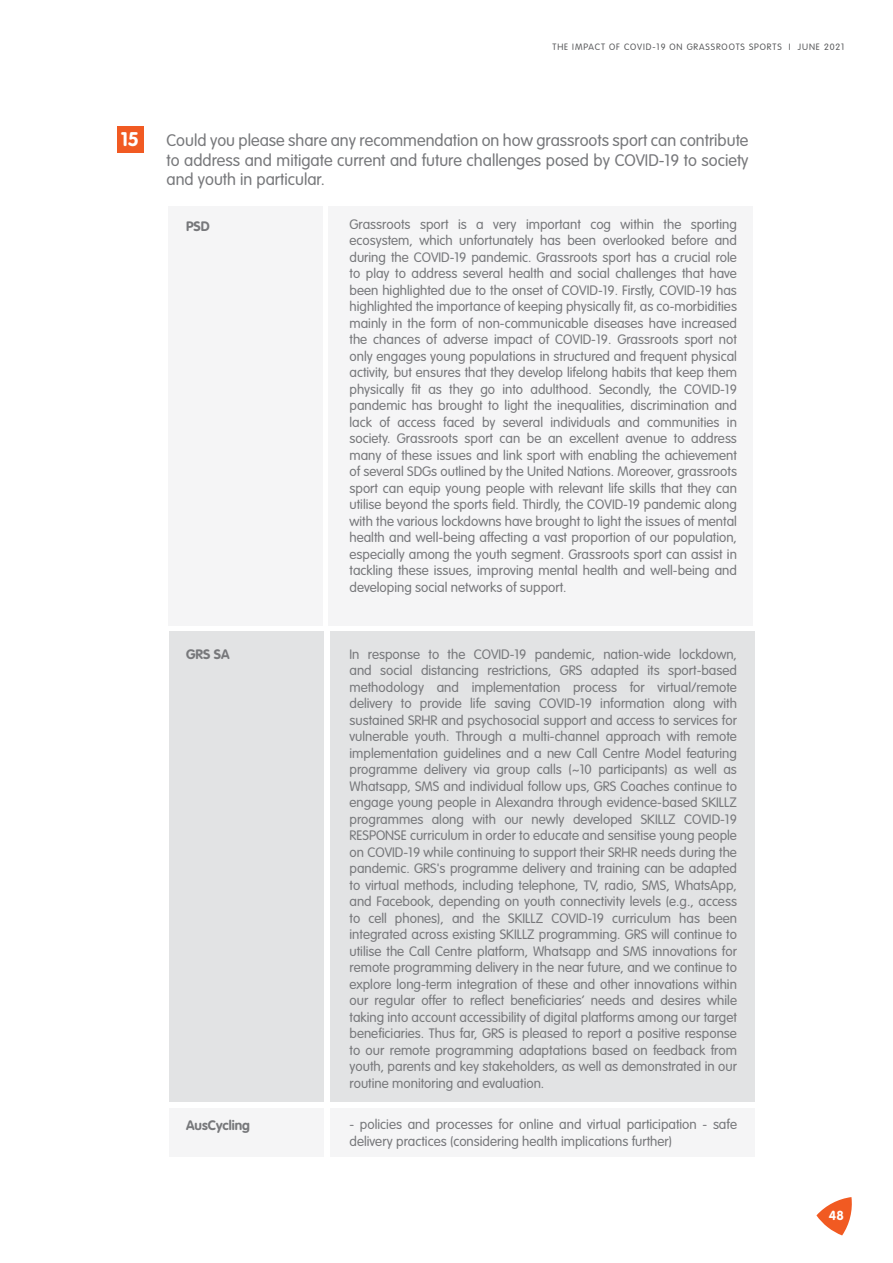
<style>
.page{position:relative;width:893px;height:1263px;background:#fff}
.page>*{position:absolute;margin:0;border:0;box-sizing:border-box;transform-origin:0 0}
.H1_number{font:700 19.5px "VAG Rounded Std";color:#fff}
.H1_number-2{font:300 16.5px/19.5px "VAG Rounded Std";color:#77787b;text-align:justify}
.H1_number-3{font:300 13.5px/16.5px "VAG Rounded Std";color:#77787b;text-align:justify}
.H1_number-4{font:700 13.5px "VAG Rounded Std";color:#77787b}
.t1{font:700 12.9px "VAG Rounded Std";color:#fff}
.t2{font:300 9px "VAG Rounded LT";letter-spacing:.1em;color:#58595b}
</style>
<div class="page">
<svg style="left:816px;top:1197px;width:36px;height:38px"></svg>
<div style="left:168px;top:207px;width:154px;height:419px;background:#f5f5f6"></div>
<div style="left:170px;top:1108px;width:154px;height:48px;background:#f5f5f6"></div>
<div style="left:170px;top:631px;width:154px;height:471px;background:#dcddde"></div>
<div style="left:328px;top:207px;width:425px;height:419px;background:#f5f5f6"></div>
<div style="left:330px;top:1108px;width:424px;height:48px;background:#f5f5f6"></div>
<div style="left:330px;top:631px;width:424px;height:471px;background:#dcddde"></div>
<div style="left:117px;top:126px;width:26px;height:26px;background:#f15a22"></div>
<p class="t2" style="left:552px;top:42px;width:293px">THE IMPACT OF COVID-19 ON GRASSROOTS SPORTS I JUNE 2021</p>
<p class="H1_number" style="left:121px;top:128px;width:20px">15</p>
<p class="H1_number-2" style="left:166px;top:131px;width:584px">Could you please share any recommendation on how grassroots sport can contribute to address and mitigate current and future challenges posed by COVID-19 to society and youth in particular.</p>
<p class="H1_number-4" style="left:186px;top:218px;width:25px">PSD</p>
<p class="H1_number-4" style="left:186px;top:646px;width:45px">GRS SA</p>
<p class="H1_number-4" style="left:186px;top:1117px;width:66px">AusCycling</p>
<p class="H1_number-3" style="left:350px;top:216px;width:389px">Grassroots sport is a very important cog within the sporting ecosystem, which unfortunately has been overlooked before and during the COVID-19 pandemic. Grassroots sport has a crucial role to play to address several health and social challenges that have been highlighted due to the onset of COVID-19. Firstly, COVID-19 has highlighted the importance of keeping physically fit, as co-morbidities mainly in the form of non-communicable diseases have increased the chances of adverse impact of COVID-19. Grassroots sport not only engages young populations in structured and frequent physical activity, but ensures that they develop lifelong habits that keep them physically fit as they go into adulthood. Secondly, the COVID-19 pandemic has brought to light the inequalities, discrimination and lack of access faced by several individuals and communities in society. Grassroots sport can be an excellent avenue to address many of these issues and link sport with enabling the achievement of several SDGs outlined by the United Nations. Moreover, grassroots sport can equip young people with relevant life skills that they can utilise beyond the sports field. Thirdly, the COVID-19 pandemic along with the various lockdowns have brought to light the issues of mental health and well-being affecting a vast proportion of our population, especially among the youth segment. Grassroots sport can assist in tackling these issues, improving mental health and well-being and developing social networks of support.</p>
<p class="H1_number-3" style="left:350px;top:646px;width:389px">In response to the COVID-19 pandemic, nation-wide lockdown, and social distancing restrictions, GRS adapted its sport-based methodology and implementation process for virtual/remote delivery to provide life saving COVID-19 information along with sustained SRHR and psychosocial support and access to services for vulnerable youth. Through a multi-channel approach with remote implementation guidelines and a new Call Centre Model featuring programme delivery via group calls (~10 participants) as well as Whatsapp, SMS and individual follow ups, GRS Coaches continue to engage young people in Alexandra through evidence-based SKILLZ programmes along with our newly developed SKILLZ COVID-19<br>RESPONSE curriculum in order to educate and sensitise young people on COVID-19 while continuing to support their SRHR needs during the pandemic. GRS's programme delivery and training can be adapted to virtual methods, including telephone, TV, radio, SMS, WhatsApp, and Facebook, depending on youth connectivity levels (e.g., access to cell phones), and the SKILLZ COVID-19 curriculum has been integrated across existing SKILLZ programming. GRS will continue to utilise the Call Centre platform, Whatsapp and SMS innovations for remote programming delivery in the near future, and we continue to explore long-term integration of these and other innovations within our regular offer to reflect beneficiaries’ needs and desires while taking into account accessibility of digital platforms among our target beneficiaries. Thus far, GRS is pleased to report a positive response to our remote programming adaptations based on feedback from youth, parents and key stakeholders, as well as demonstrated in our routine monitoring and evaluation.</p>
<p class="H1_number-3" style="left:350px;top:1117px;width:389px">- policies and processes for online and virtual participation - safe delivery practices (considering health implications further)</p>
<p class="t1" style="left:829px;top:1208px;width:17px">48</p>
</div>
